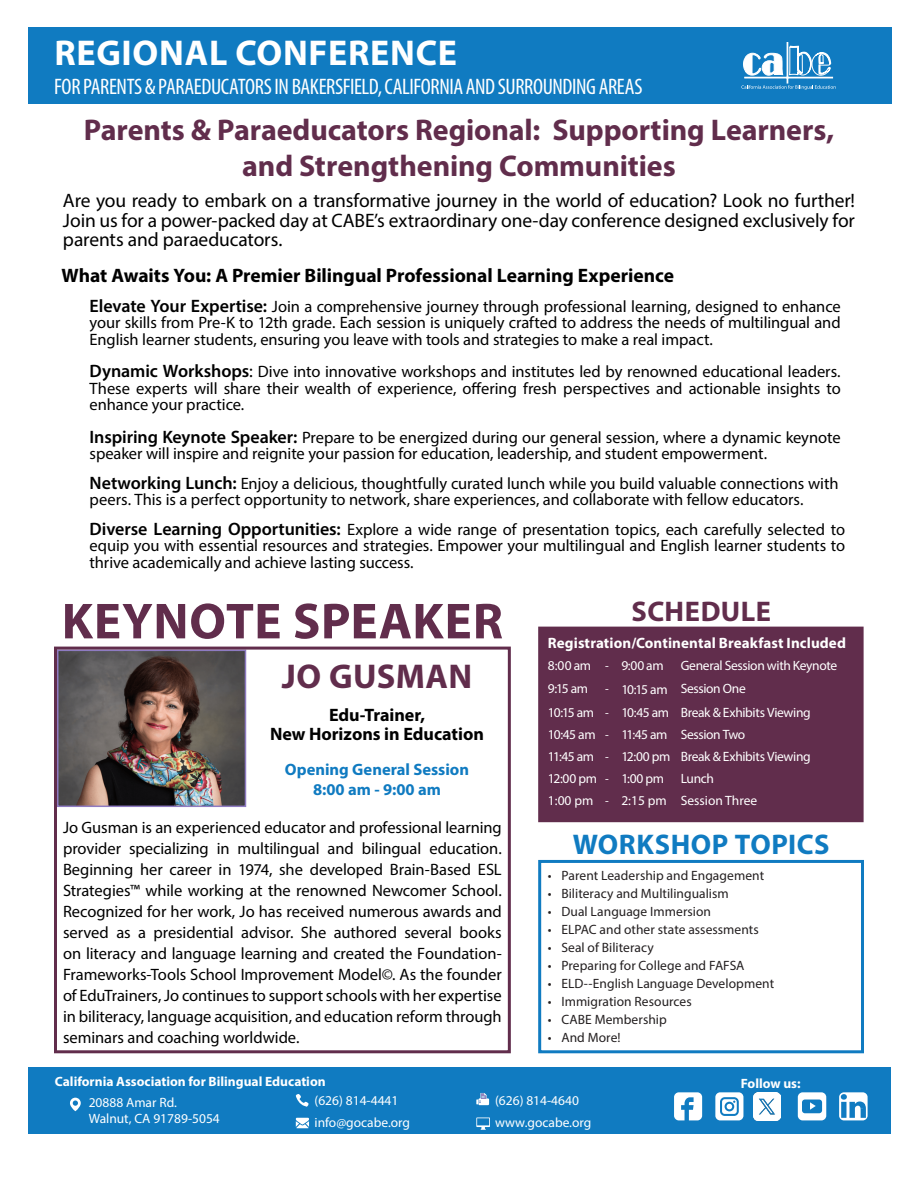
<style>
.page{position:relative;width:918px;height:1188px;background:#fff}
.page>*{position:absolute;margin:0;border:0;box-sizing:border-box;transform-origin:0 0}
.t1{font:700 51px "Myriad Pro";letter-spacing:.015em;color:#612d4c}
.Subhead_English_H1{font:700 36px "Myriad Pro";letter-spacing:.02em;color:#fff}
.t2{font:700 34.5px "Myriad Pro";letter-spacing:.01em;color:#612d4c}
.Text_-_English{font:700 30px "Myriad Pro";letter-spacing:-.005em;color:#612d4c}
.t3{font:700 28.5px "Myriad Pro";letter-spacing:.02em;color:#107bc1}
.t4{font:700 28.5px "Myriad Pro";letter-spacing:.015em;color:#612d4c}
.t5{font:condensed 22.5px "Myriad Pro";letter-spacing:-.02em;color:#fff}
.Text_-_English-2{font:19.5px/19.5px "Myriad Pro";letter-spacing:-.005em;color:#000;text-align:justify}
.Text_-_English-3{font:700 19.5px "Myriad Pro";color:#000}
.t6{font:700 18px "Myriad Pro";color:#000}
.Text_-_English-4{font:16.5px/21px "Myriad Pro";letter-spacing:-.005em;color:#000;text-align:justify}
.t7{font:700 16.5px "Myriad Pro";color:#107bc1}
.Text_-_English-5{font:700 15px "Myriad Pro";letter-spacing:.005em;color:#fff}
.t8{font:13.5px "Myriad Pro";letter-spacing:.005em;color:#231f20}
.Text_-_English-6{font:13.5px "Myriad Pro";letter-spacing:-.025em;color:#fff}
.Text_-_English-7{font:13.5px/16.2px "Myriad Pro";color:#fff}
.t9{font:700 13.5px "Myriad Pro";color:#fff}
.Text_-_English-8{font:condensed 13.5px "Myriad Pro";color:#fff}
.s1{font-weight:600;font-size:18px}
.s2{font-size:18px}
</style>
<div class="page">
<img style="left:60px;top:653px;width:183px;height:151px">
<div style="left:57px;top:650px;width:189px;height:157px;border:2px solid #8e7bc2"></div>
<div style="left:54px;top:647px;width:457px;height:406px;border:3px solid #612d4c"></div>
<div style="left:28px;top:27px;width:864px;height:77px;background:#107bc1"></div>
<div style="left:540px;top:628px;width:322px;height:193px;background:#612d4c"></div>
<div style="left:538px;top:627px;width:326px;height:195px;border:3px solid #612d4c"></div>
<div style="left:538px;top:860px;width:326px;height:193px;border:3px solid #107bc1"></div>
<div style="left:28px;top:1068px;width:863px;height:66px;background:#107bc1"></div>
<svg style="left:70px;top:1098px;width:11px;height:13px"></svg>
<svg style="left:476px;top:1093px;width:13px;height:12px"></svg>
<svg style="left:476px;top:1117px;width:14px;height:13px"></svg>
<svg style="left:296px;top:1094px;width:13px;height:13px"></svg>
<svg style="left:296px;top:1118px;width:13px;height:10px"></svg>
<svg style="left:741px;top:42px;width:95px;height:48px"></svg>
<svg style="left:674px;top:1092px;width:28px;height:28px"></svg>
<svg style="left:715px;top:1092px;width:28px;height:28px"></svg>
<svg style="left:798px;top:1092px;width:28px;height:28px"></svg>
<svg style="left:839px;top:1092px;width:29px;height:28px"></svg>
<img style="left:753px;top:1093px;width:28px;height:27px">
<p class="Subhead_English_H1" style="left:54px;top:30px;width:404px">REGIONAL CONFERENCE</p>
<p class="t5" style="left:54px;top:73px;width:590px">FOR PARENTS &amp; PARAEDUCATORS IN BAKERSFIELD, CALIFORNIA AND SURROUNDING AREAS</p>
<p class="Text_-_English" style="left:84px;top:110px;width:752px">Parents &amp; Paraeducators Regional: Supporting Learners,</p>
<p class="Text_-_English" style="left:242px;top:146px;width:435px">and Strengthening Communities</p>
<p class="Text_-_English-2" style="left:63px;top:191px;width:794px">Are you ready to embark on a transformative journey in the world of education? Look no further!<br>Join us for a power-packed day at CABE’s extraordinary one-day conference designed exclusively for parents and paraeducators.</p>
<p class="Text_-_English-3" style="left:62px;top:262px;width:614px">What Awaits You: A Premier Bilingual Professional Learning Experience</p>
<p class="Text_-_English-4" style="left:90px;top:298px;width:753px;line-height:16.5px"><span class="s1">Elevate Your Expertise:</span> Join a comprehensive journey through professional learning, designed to enhance your skills from Pre-K to 12th grade. Each session is uniquely crafted to address the needs of multilingual and English learner students, ensuring you leave with tools and strategies to make a real impact.</p>
<p class="Text_-_English-4" style="left:90px;top:363px;width:753px;line-height:16.5px"><span class="s1">Dynamic Workshops</span><span class="s2">:</span> Dive into innovative workshops and institutes led by renowned educational leaders.<br>These experts will share their wealth of experience, offering fresh perspectives and actionable insights to enhance your practice.</p>
<p class="Text_-_English-4" style="left:90px;top:429px;width:753px;line-height:16.5px"><span class="s1">Inspiring Keynote Speaker:</span> Prepare to be energized during our general session, where a dynamic keynote speaker will inspire and reignite your passion for education, leadership, and student empowerment.</p>
<p class="Text_-_English-4" style="left:90px;top:475px;width:750px;line-height:16.5px"><span class="s1">Networking Lunch:</span> Enjoy a delicious, thoughtfully curated lunch while you build valuable connections with peers. This is a perfect opportunity to network, share experiences, and collaborate with fellow educators.</p>
<p class="Text_-_English-4" style="left:90px;top:521px;width:757px;line-height:16.5px"><span class="s1">Diverse Learning Opportunities:</span> Explore a wide range of presentation topics, each carefully selected to equip you with essential resources and strategies. Empower your multilingual and English learner students to thrive academically and achieve lasting success.</p>
<p class="t1" style="left:62px;top:588px;width:443px">KEYNOTE SPEAKER</p>
<p class="t2" style="left:282px;top:654px;width:192px">JO GUSMAN</p>
<p class="t6" style="left:329px;top:703px;width:97px">Edu-Trainer,</p>
<p class="t6" style="left:270px;top:723px;width:216px">New Horizons in Education</p>
<p class="t7" style="left:285px;top:759px;width:186px">Opening General Session</p>
<p class="t7" style="left:313px;top:778px;width:129px">8:00 am - 9:00 am</p>
<p class="Text_-_English-4" style="left:63px;top:817px;width:440px">Jo Gusman is an experienced educator and professional learning provider specializing in multilingual and bilingual education.<br>Beginning her career in 1974, she developed Brain-Based ESL Strategies™ while working at the renowned Newcomer School.<br>Recognized for her work, Jo has received numerous awards and served as a presidential advisor. She authored several books on literacy and language learning and created the Foundation-Frameworks-Tools School Improvement Model©. As the founder of EduTrainers, Jo continues to support schools with her expertise in biliteracy, language acquisition, and education reform through seminars and coaching worldwide.</p>
<p class="t4" style="left:632px;top:593px;width:141px">SCHEDULE</p>
<p class="Text_-_English-5" style="left:548px;top:633px;width:300px">Registration/Continental Breakfast Included</p>
<p class="Text_-_English-6" style="left:548px;top:657px;width:45px">8:00 am</p>
<p class="Text_-_English-8" style="left:605px;top:657px;width:5px">-</p>
<p class="Text_-_English-6" style="left:621px;top:657px;width:44px">9:00 am</p>
<p class="Text_-_English-6" style="left:681px;top:657px;width:158px">General Session with Keynote</p>
<p class="Text_-_English-6" style="left:548px;top:680px;width:42px">9:15 am</p>
<p class="Text_-_English-8" style="left:605px;top:680px;width:5px">-</p>
<p class="Text_-_English-6" style="left:621px;top:681px;width:48px">10:15 am</p>
<p class="Text_-_English-6" style="left:681px;top:680px;width:67px">Session One</p>
<p class="Text_-_English-6" style="left:548px;top:704px;width:48px">10:15 am</p>
<p class="Text_-_English-8" style="left:605px;top:704px;width:5px">-</p>
<p class="Text_-_English-6" style="left:621px;top:704px;width:49px">10:45 am</p>
<p class="Text_-_English-6" style="left:681px;top:704px;width:132px">Break &amp; Exhibits Viewing</p>
<p class="Text_-_English-6" style="left:548px;top:726px;width:49px">10:45 am</p>
<p class="Text_-_English-8" style="left:605px;top:726px;width:5px">-</p>
<p class="Text_-_English-6" style="left:621px;top:726px;width:48px">11:45 am</p>
<p class="Text_-_English-6" style="left:681px;top:726px;width:66px">Session Two</p>
<p class="Text_-_English-6" style="left:548px;top:748px;width:48px">11:45 am</p>
<p class="Text_-_English-8" style="left:605px;top:748px;width:5px">-</p>
<p class="Text_-_English-6" style="left:621px;top:748px;width:51px">12:00 pm</p>
<p class="Text_-_English-6" style="left:681px;top:748px;width:132px">Break &amp; Exhibits Viewing</p>
<p class="Text_-_English-6" style="left:548px;top:770px;width:51px">12:00 pm</p>
<p class="Text_-_English-8" style="left:605px;top:770px;width:5px">-</p>
<p class="Text_-_English-6" style="left:621px;top:770px;width:44px">1:00 pm</p>
<p class="Text_-_English-6" style="left:681px;top:770px;width:35px">Lunch</p>
<p class="Text_-_English-6" style="left:548px;top:792px;width:47px">1:00 pm</p>
<p class="Text_-_English-8" style="left:605px;top:792px;width:5px">-</p>
<p class="Text_-_English-6" style="left:621px;top:792px;width:47px">2:15 pm</p>
<p class="Text_-_English-7" style="left:681px;top:792px;width:78px">Session Three</p>
<p class="t3" style="left:573px;top:826px;width:258px">WORKSHOP TOPICS</p>
<p class="t8" style="left:548px;top:867px;width:218px">• Parent Leadership and Engagement</p>
<p class="t8" style="left:548px;top:885px;width:182px">• Biliteracy and Multilingualism</p>
<p class="t8" style="left:548px;top:903px;width:165px">• Dual Language Immersion</p>
<p class="t8" style="left:548px;top:921px;width:212px">• ELPAC and other state assessments</p>
<p class="t8" style="left:548px;top:939px;width:107px">• Seal of Biliteracy</p>
<p class="t8" style="left:548px;top:957px;width:198px">• Preparing for College and FAFSA</p>
<p class="t8" style="left:548px;top:975px;width:228px">• ELD--English Language Development</p>
<p class="t8" style="left:548px;top:993px;width:145px">• Immigration Resources</p>
<p class="t8" style="left:548px;top:1011px;width:120px">• CABE Membership</p>
<p class="t8" style="left:548px;top:1029px;width:74px">• And More!</p>
<p class="t9" style="left:55px;top:1073px;width:272px">California Association for Bilingual Education</p>
<p class="Text_-_English-7" style="left:89px;top:1094px;width:133px">20888 Amar Rd.<br>Walnut, CA 91789-5054</p>
<p class="Text_-_English-7" style="left:315px;top:1092px;width:85px">(626) 814-4441</p>
<p class="Text_-_English-7" style="left:315px;top:1114px;width:97px">info@gocabe.org</p>
<p class="Text_-_English-7" style="left:495px;top:1092px;width:85px">(626) 814-4640</p>
<p class="Text_-_English-7" style="left:495px;top:1114px;width:98px">www.gocabe.org</p>
<p class="t9" style="left:741px;top:1074px;width:61px">Follow us:</p>
</div>
